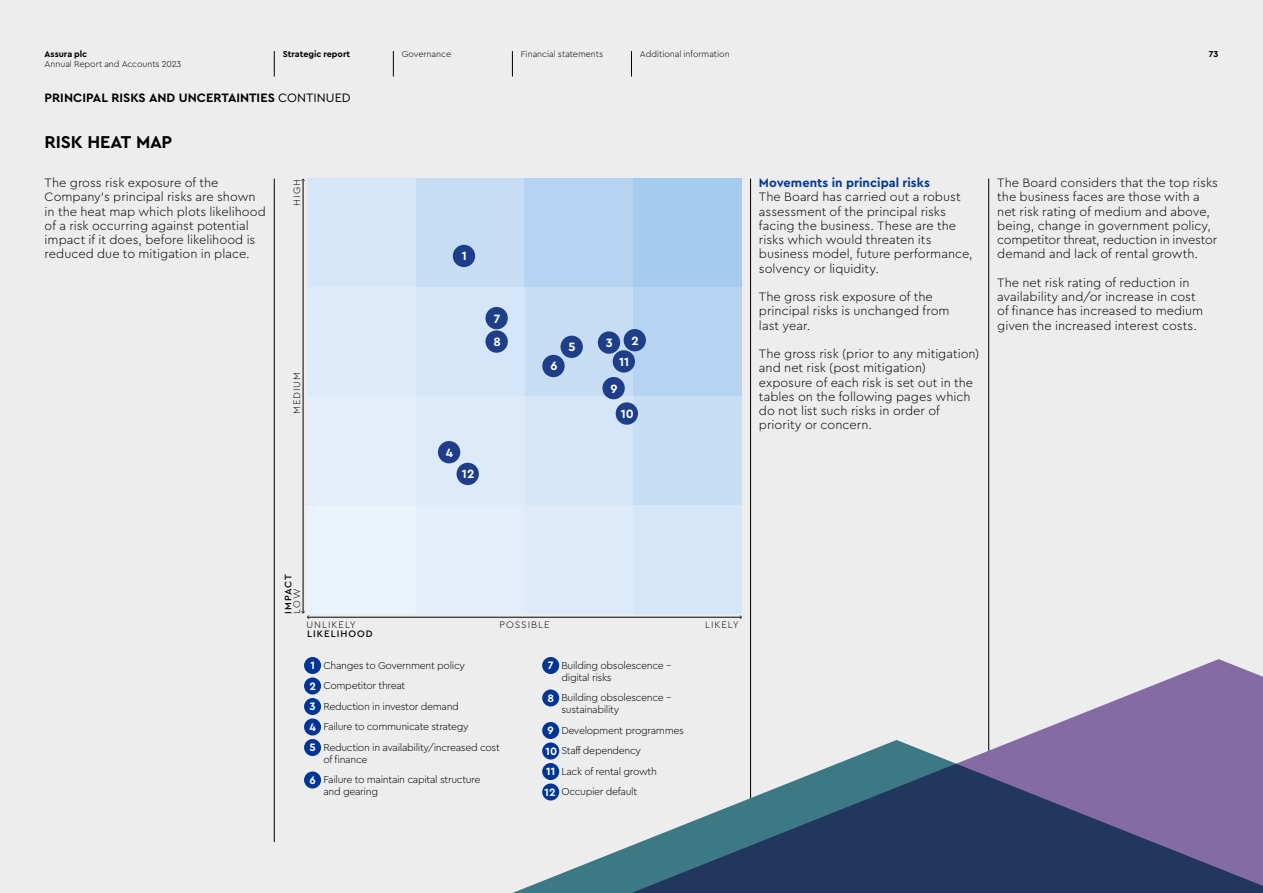
<style>
.page{position:relative;width:1263px;height:893px;background:#ededed}
.page>*{position:absolute;margin:0;border:0;box-sizing:border-box;transform-origin:0 0}
.t1{font:700 18px "Cera Pro";letter-spacing:-.015em;color:#000}
.t2{font:300 12.75px/14.2px "Cera Pro";color:#000}
.t3{font:700 12.75px "Cera Pro";color:#000}
.t4{font:700 12.75px "Cera Pro";letter-spacing:.005em;color:#003595}
.t5{font:700 12.6px "Cera Pro";color:#fff}
.t6{font:300 10.5px/20.5px "Cera Pro";letter-spacing:-.03em;color:#000}
.t7{font:300 9.9px "Cera Pro";letter-spacing:.1em;color:#000}
.t8{font:500 9.9px "Cera Pro";letter-spacing:.1em;color:#000}
.t9{font:300 9px "Cera Pro";letter-spacing:-.005em;color:#000}
.t10{font:700 9px "Cera Pro";letter-spacing:-.005em;color:#000}
.s1{font-weight:400}
.s2{font-weight:700;font-size:11.25px;color:#fff}
</style>
<div class="page">
<svg style="left:537px;top:659px;width:726px;height:234px"></svg>
<div style="left:304px;top:657px;width:17px;height:17px;background:#003595;border-radius:50%"></div>
<div style="left:304px;top:677px;width:17px;height:17px;background:#003595;border-radius:50%"></div>
<div style="left:304px;top:698px;width:17px;height:17px;background:#003595;border-radius:50%"></div>
<div style="left:304px;top:718px;width:17px;height:17px;background:#003595;border-radius:50%"></div>
<div style="left:304px;top:739px;width:17px;height:17px;background:#003595;border-radius:50%"></div>
<div style="left:304px;top:771px;width:17px;height:17px;background:#003595;border-radius:50%"></div>
<div style="left:542px;top:657px;width:17px;height:17px;background:#003595;border-radius:50%"></div>
<div style="left:542px;top:689px;width:17px;height:17px;background:#003595;border-radius:50%"></div>
<div style="left:542px;top:722px;width:17px;height:17px;background:#003595;border-radius:50%"></div>
<div style="left:542px;top:742px;width:17px;height:17px;background:#003595;border-radius:50%"></div>
<div style="left:542px;top:763px;width:17px;height:17px;background:#003595;border-radius:50%"></div>
<div style="left:542px;top:783px;width:17px;height:17px;background:#003595;border-radius:50%"></div>
<div style="left:524px;top:287px;width:109px;height:109px;background:#c6ddf4"></div>
<div style="left:416px;top:287px;width:108px;height:109px;background:#d4e6f7"></div>
<div style="left:524px;top:396px;width:109px;height:109px;background:#d4e6f7"></div>
<div style="left:416px;top:396px;width:108px;height:109px;background:#dceaf9"></div>
<div style="left:416px;top:505px;width:108px;height:109px;background:#e3eefa"></div>
<div style="left:524px;top:505px;width:109px;height:109px;background:#dceaf9"></div>
<div style="left:633px;top:505px;width:109px;height:109px;background:#d4e6f7"></div>
<div style="left:633px;top:396px;width:109px;height:109px;background:#c6ddf4"></div>
<div style="left:633px;top:287px;width:109px;height:109px;background:#b6d4f1"></div>
<div style="left:307px;top:505px;width:109px;height:109px;background:#eaf3fc"></div>
<div style="left:307px;top:396px;width:109px;height:109px;background:#e3eefa"></div>
<div style="left:307px;top:287px;width:109px;height:109px;background:#dceaf9"></div>
<div style="left:307px;top:179px;width:109px;height:108px;background:#d4e6f7"></div>
<div style="left:416px;top:179px;width:108px;height:108px;background:#c6ddf4"></div>
<div style="left:524px;top:179px;width:109px;height:108px;background:#b6d4f1"></div>
<div style="left:633px;top:179px;width:109px;height:108px;background:#a5ccee"></div>
<hr style="left:303px;top:179px;width:1px;height:434px;background:#000">
<hr style="left:307px;top:617px;width:434px;height:1px;background:#000">
<svg style="left:301px;top:611px;width:8px;height:8px"></svg>
<div style="left:485px;top:330px;width:23px;height:23px;background:#1e3e89;border-radius:50%"></div>
<div style="left:485px;top:307px;width:23px;height:22px;background:#1e3e89;border-radius:50%"></div>
<div style="left:453px;top:245px;width:22px;height:22px;background:#1e3e89;border-radius:50%"></div>
<div style="left:438px;top:441px;width:22px;height:22px;background:#1e3e89;border-radius:50%"></div>
<div style="left:457px;top:463px;width:22px;height:22px;background:#1e3e89;border-radius:50%"></div>
<div style="left:602px;top:377px;width:23px;height:22px;background:#1e3e89;border-radius:50%"></div>
<div style="left:560px;top:336px;width:23px;height:22px;background:#1e3e89;border-radius:50%"></div>
<div style="left:598px;top:331px;width:22px;height:23px;background:#1e3e89;border-radius:50%"></div>
<div style="left:613px;top:350px;width:22px;height:23px;background:#1e3e89;border-radius:50%"></div>
<div style="left:624px;top:329px;width:22px;height:22px;background:#1e3e89;border-radius:50%"></div>
<div style="left:542px;top:355px;width:23px;height:22px;background:#1e3e89;border-radius:50%"></div>
<div style="left:616px;top:402px;width:22px;height:23px;background:#1e3e89;border-radius:50%"></div>
<hr style="left:274px;top:179px;width:1px;height:663px;background:#000">
<hr style="left:750px;top:179px;width:1px;height:619px;background:#000">
<hr style="left:988px;top:179px;width:1px;height:572px;background:#000">
<svg style="left:274px;top:51px;width:1px;height:26px"></svg>
<svg style="left:393px;top:51px;width:1px;height:26px"></svg>
<svg style="left:512px;top:51px;width:1px;height:26px"></svg>
<svg style="left:631px;top:51px;width:1px;height:26px"></svg>
<p class="t10" style="left:45px;top:48px;width:44px">Assura plc</p>
<p class="t9" style="left:45px;top:58px;width:138px">Annual Report and Accounts 2023</p>
<p class="t10" style="left:283px;top:48px;width:69px">Strategic report</p>
<p class="t9" style="left:402px;top:48px;width:51px">Governance</p>
<p class="t9" style="left:521px;top:48px;width:84px">Financial statements</p>
<p class="t9" style="left:640px;top:48px;width:91px">Additional information</p>
<p class="t10" style="left:1209px;top:48px;width:11px">73</p>
<p class="t3" style="left:45px;top:89px;width:308px">PRINCIPAL RISKS AND UNCERTAINTIES <span class="s1">CONTINUED</span></p>
<h1 class="t1" style="left:45px;top:130px;width:129px">RISK HEAT MAP</h1>
<p class="t2" style="left:45px;top:175px;width:223px">The gross risk exposure of the Company’s principal risks are shown in the heat map which plots likelihood of a risk occurring against potential impact if it does, before likelihood is reduced due to mitigation in place.</p>
<p class="t4" style="left:759px;top:174px;width:172px">Movements in principal risks</p>
<p class="t7" style="left:290px;top:206px;width:28px;rotate:-90deg">HIGH</p>
<p class="t2" style="left:759px;top:189px;width:215px">The Board has carried out a robust assessment of the principal risks facing the business. These are the risks which would threaten its business model, future performance, solvency or liquidity.</p>
<p class="t2" style="left:759px;top:289px;width:192px">The gross risk exposure of the principal risks is unchanged from last year.</p>
<p class="t2" style="left:759px;top:346px;width:222px">The gross risk (prior to any mitigation) and net risk (post mitigation) exposure of each risk is set out in the tables on the following pages which do not list such risks in order of priority or concern.</p>
<p class="t5" style="left:462px;top:248px;width:7px">1</p>
<p class="t5" style="left:494px;top:310px;width:8px">7</p>
<p class="t5" style="left:631px;top:332px;width:9px">2</p>
<p class="t5" style="left:493px;top:333px;width:9px">8</p>
<p class="t5" style="left:606px;top:334px;width:8px">3</p>
<p class="t5" style="left:568px;top:339px;width:9px">5</p>
<p class="t5" style="left:619px;top:353px;width:12px">11</p>
<p class="t5" style="left:550px;top:358px;width:9px">6</p>
<p class="t7" style="left:290px;top:414px;width:43px;rotate:-90deg">MEDIUM</p>
<p class="t5" style="left:610px;top:380px;width:9px">9</p>
<p class="t5" style="left:621px;top:405px;width:15px">10</p>
<p class="t5" style="left:446px;top:444px;width:9px">4</p>
<p class="t5" style="left:462px;top:466px;width:14px">12</p>
<p class="t2" style="left:997px;top:175px;width:222px">The Board considers that the top risks the business faces are those with a net risk rating of medium and above, being, change in government policy, competitor threat, reduction in investor demand and lack of rental growth.</p>
<p class="t2" style="left:997px;top:275px;width:208px">The net risk rating of reduction in availability and/or increase in cost of finance has increased to medium given the increased interest costs.</p>
<p class="t8" style="left:281px;top:614px;width:41px;rotate:-90deg">IMPACT</p>
<p class="t7" style="left:290px;top:614px;width:26px;rotate:-90deg">LOW</p>
<p class="t7" style="left:307px;top:618px;width:51px">UNLIKELY</p>
<p class="t7" style="left:500px;top:618px;width:51px">POSSIBLE</p>
<p class="t7" style="left:705px;top:618px;width:35px">LIKELY</p>
<p class="t8" style="left:307px;top:627px;width:67px">LIKELIHOOD</p>
<p class="t6" style="left:309px;top:654px;width:192px"><span class="s2">1</span> Changes to Government policy<br><span class="s2">2</span> Competitor threat<br><span class="s2">3</span> Reduction in investor demand<br><span class="s2">4</span> Failure to communicate strategy<br><span class="s2">5</span> Reduction in availability/increased cost</p>
<p class="t6" style="left:309px;top:748px;width:173px;text-indent:14px">of finance<br><span class="s2">6</span> Failure to maintain capital structure</p>
<p class="t6" style="left:323px;top:781px;width:56px">and gearing</p>
<p class="t6" style="left:561px;top:659px;width:111px;line-height:12px;text-indent:-14px"><span class="s2">7</span> Building obsolescence – digital risks</p>
<p class="t6" style="left:561px;top:691px;width:111px;line-height:12px;text-indent:-14px"><span class="s2">8</span> Building obsolescence – sustainability</p>
<p class="t6" style="left:544px;top:719px;width:141px;text-indent:3px"><span class="s2">9</span> Development programmes<br><span class="s2">10</span> Staff dependency<br><span class="s2">11</span> Lack of rental growth<br><span class="s2">12</span> Occupier default</p>
</div>
